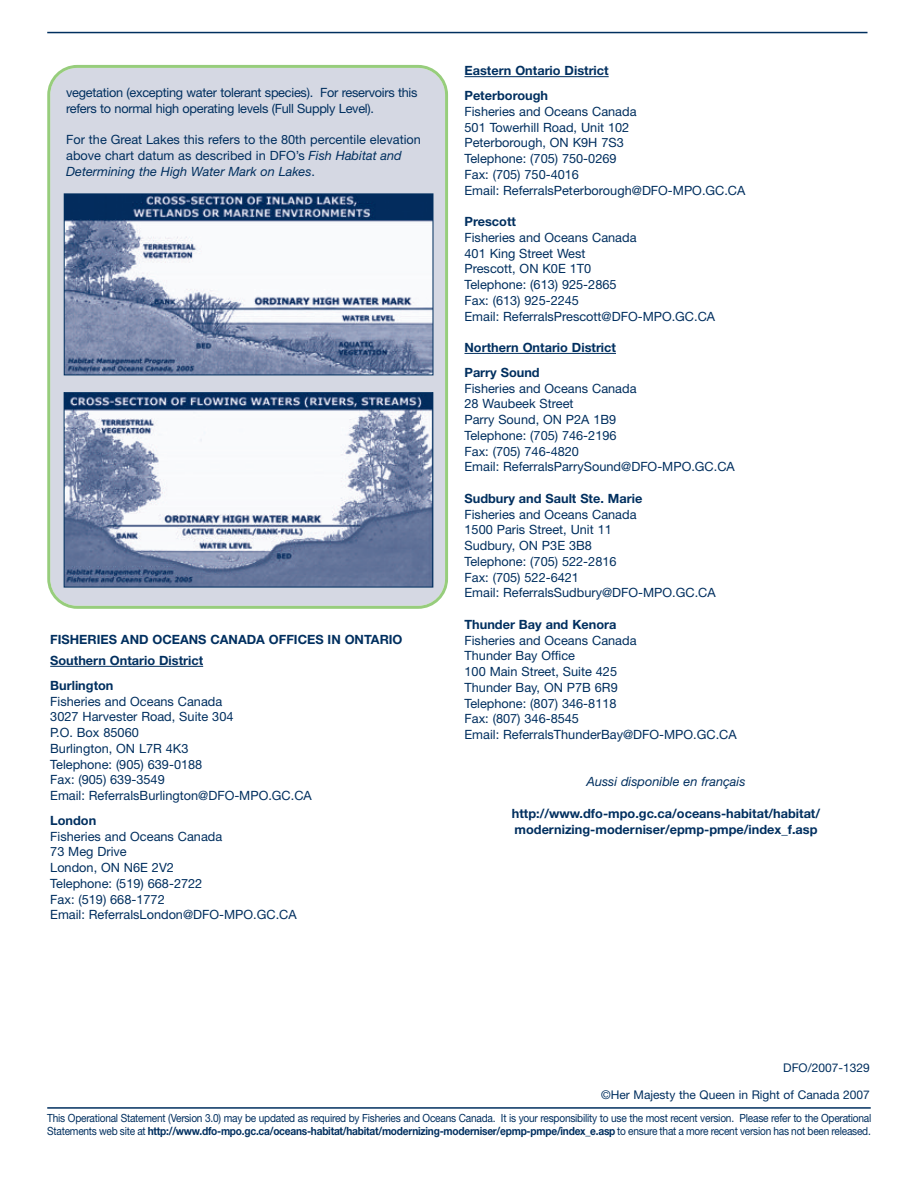
<style>
.page{position:relative;width:918px;height:1188px;background:#fff}
.page>*{position:absolute;margin:0;border:0;box-sizing:border-box;transform-origin:0 0}
.t1{font:12.75px/15.8px "Helvetica Neue";color:#002f5f}
.t2{font:700 12.75px/24.8px "Helvetica Neue";color:#002f5f}
.t3{font:12.75px/15.8px "Helvetica Neue";letter-spacing:-.02em;color:#002f5f}
.t4{font:italic 12.75px "Helvetica Neue";color:#002f5f}
.t5{font:12px "Helvetica Neue";color:#002f5f}
.t6{font:11.25px/13.5px "Helvetica Neue";letter-spacing:-.02em;color:#002f5f;scale:.9 1}
.s1{font-style:italic}
.s2{font-weight:700}
</style>
<div class="page">
<hr style="left:47px;top:32px;width:821px;height:1px;background:#002f5f">
<svg style="left:47px;top:65px;width:401px;height:544px"></svg>
<hr style="left:47px;top:1107px;width:824px;height:2px;background:#002f5f">
<hr style="left:50px;top:666px;width:153px;height:1px;background:#002f5f">
<hr style="left:465px;top:76px;width:144px;height:1px;background:#002f5f">
<hr style="left:465px;top:353px;width:151px;height:1px;background:#002f5f">
<img style="left:66px;top:196px;width:365px;height:177px">
<div style="left:64px;top:194px;width:369px;height:181px;border:1px solid #002f5f"></div>
<img style="left:66px;top:394px;width:365px;height:191px">
<div style="left:64px;top:392px;width:369px;height:195px;border:1px solid #002f5f"></div>
<p class="t3" style="left:66px;top:86px;width:353px">vegetation (excepting water tolerant species). For reservoirs this refers to normal high operating levels (Full Supply Level).</p>
<p class="t1" style="left:66px;top:133px;width:356px">For the Great Lakes this refers to the 80th percentile elevation above chart datum as described in DFO’s <span class="s1">Fish Habitat and<br>Determining the High Water Mark on Lakes</span>.</p>
<p class="t2" style="left:50px;top:630px;width:354px;line-height:21px">FISHERIES AND OCEANS CANADA OFFICES IN ONTARIO<br>Southern Ontario District</p>
<p class="t2" style="left:50px;top:674px;width:65px">Burlington</p>
<p class="t1" style="left:50px;top:694px;width:263px">Fisheries and Oceans Canada<br>3027 Harvester Road, Suite 304<br>P.O. Box 85060<br>Burlington, ON L7R 4K3<br>Telephone: (905) 639-0188<br>Fax: (905) 639-3549<br>Email: ReferralsBurlington@DFO-MPO.GC.CA</p>
<p class="t2" style="left:50px;top:809px;width:48px">London</p>
<p class="t1" style="left:50px;top:829px;width:248px">Fisheries and Oceans Canada<br>73 Meg Drive<br>London, ON N6E 2V2<br>Telephone: (519) 668-2722<br>Fax: (519) 668-1772<br>Email: ReferralsLondon@DFO-MPO.GC.CA</p>
<p class="t2" style="left:465px;top:60px;width:146px">Eastern Ontario District<br>Peterborough</p>
<p class="t1" style="left:465px;top:105px;width:282px">Fisheries and Oceans Canada<br>501 Towerhill Road, Unit 102<br>Peterborough, ON K9H 7S3<br>Telephone: (705) 750-0269<br>Fax: (705) 750-4016<br>Email: ReferralsPeterborough@DFO-MPO.GC.CA</p>
<p class="t2" style="left:465px;top:210px;width:53px">Prescott</p>
<p class="t1" style="left:465px;top:231px;width:252px">Fisheries and Oceans Canada<br>401 King Street West<br>Prescott, ON K0E 1T0<br>Telephone: (613) 925-2865<br>Fax: (613) 925-2245<br>Email: ReferralsPrescott@DFO-MPO.GC.CA</p>
<p class="t2" style="left:465px;top:336px;width:153px">Northern Ontario District<br>Parry Sound</p>
<p class="t1" style="left:465px;top:381px;width:272px">Fisheries and Oceans Canada<br>28 Waubeek Street<br>Parry Sound, ON P2A 1B9<br>Telephone: (705) 746-2196<br>Fax: (705) 746-4820<br>Email: ReferralsParrySound@DFO-MPO.GC.CA</p>
<p class="t2" style="left:465px;top:487px;width:179px">Sudbury and Sault Ste. Marie</p>
<p class="t1" style="left:465px;top:507px;width:253px">Fisheries and Oceans Canada<br>1500 Paris Street, Unit 11<br>Sudbury, ON P3E 3B8<br>Telephone: (705) 522-2816<br>Fax: (705) 522-6421<br>Email: ReferralsSudbury@DFO-MPO.GC.CA</p>
<p class="t2" style="left:465px;top:613px;width:153px">Thunder Bay and Kenora</p>
<p class="t1" style="left:465px;top:633px;width:274px">Fisheries and Oceans Canada<br>Thunder Bay Office<br>100 Main Street, Suite 425<br>Thunder Bay, ON P7B 6R9<br>Telephone: (807) 346-8118<br>Fax: (807) 346-8545<br>Email: ReferralsThunderBay@DFO-MPO.GC.CA</p>
<p class="t4" style="left:587px;top:777px;width:161px">Aussi disponible en français</p>
<p class="t2" style="left:512px;top:807px;width:310px;line-height:15.8px">http://www.dfo-mpo.gc.ca/oceans-habitat/habitat/ modernizing-moderniser/epmp-pmpe/index_f.asp</p>
<p class="t5" style="left:783px;top:1064px;width:88px">DFO/2007-1329</p>
<p class="t5" style="left:601px;top:1091px;width:270px">©Her Majesty the Queen in Right of Canada 2007</p>
<p class="t6" style="left:47px;top:1112px;width:917px">This Operational Statement (Version 3.0) may be updated as required by Fisheries and Oceans Canada. It is your responsibility to use the most recent version. Please refer to the Operational<br>Statements web site at <span class="s2">http://www.dfo-mpo.gc.ca/oceans-habitat/habitat/modernizing-moderniser/epmp-pmpe/index_e.asp</span> to ensure that a more recent version has not been released.</p>
</div>
